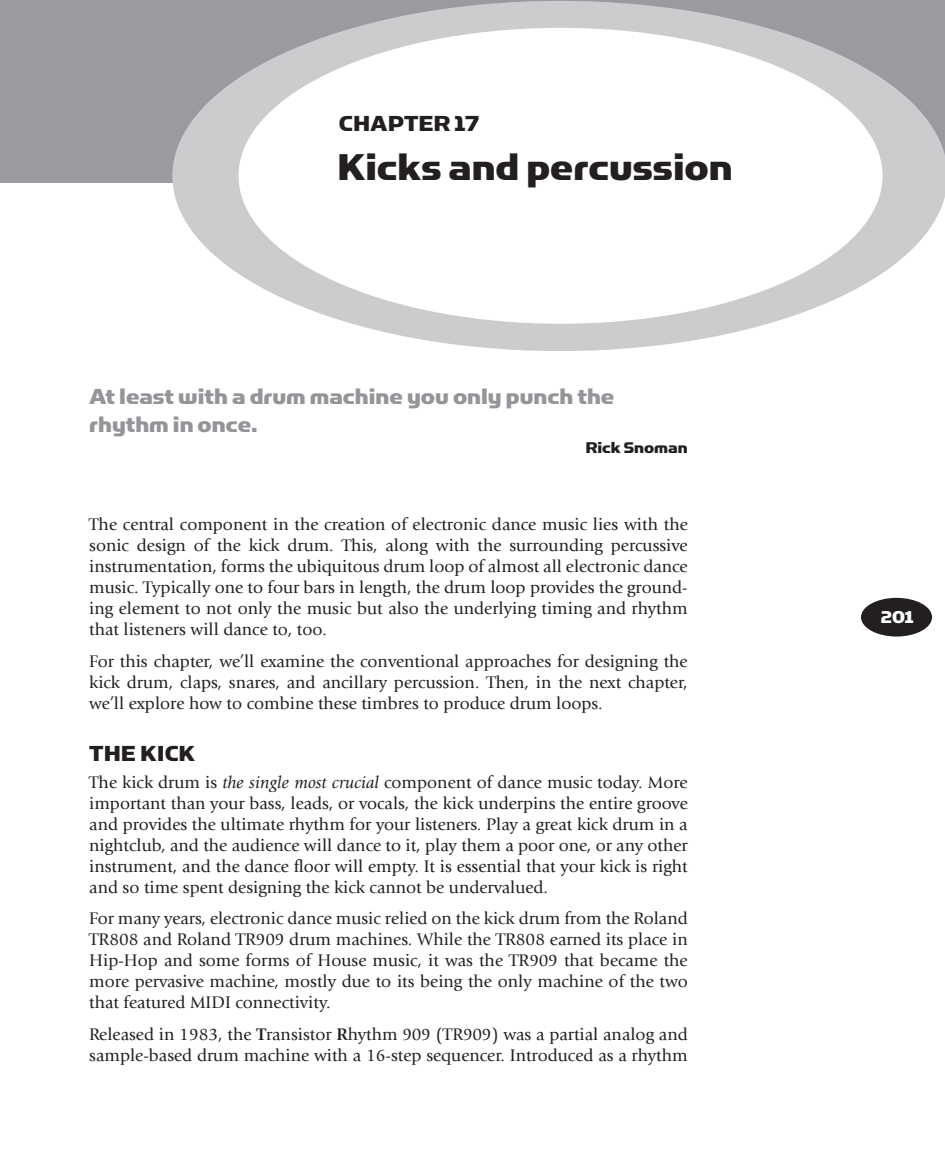
<style>
.page{position:relative;width:945px;height:1166px;background:#fff}
.page>*{position:absolute;margin:0;border:0;box-sizing:border-box;transform-origin:0 0}
.t1{font:42px "Simian Display Chimpanzee";color:#231f20}
.t2{font:24.5px/28px "Simian Display Chimpanzee";color:#939598}
.t3{font:24.5px "Simian Display Chimpanzee";color:#231f20}
.t4{font:24.5px "Simian Text Chimpanzee";color:#231f20}
.t5{font:19.25px "Simian Text Chimpanzee";color:#fff}
.t6{font:17.5px/21px "Giovanni";color:#231f20;text-align:justify}
.t7{font:17.5px "Simian Display Chimpanzee";color:#231f20}
.s1{font-style:italic}
.s2{font-weight:700}
</style>
<div class="page">
<div style="left:0;top:0;width:945px;height:182px;background:#999b9e"></div>
<svg style="left:172px;top:1px;width:773px;height:350px;fill:#cbccce"></svg>
<div style="left:239px;top:28px;width:644px;height:296px;background:#fff;border-radius:50%"></div>
<div style="left:861px;top:598px;width:71px;height:38px;background:#231f20;border-radius:50%"></div>
<h2 class="t3" style="left:339px;top:110px;width:142px">CHAPTER 17</h2>
<h1 class="t1" style="left:337px;top:144px;width:397px">Kicks and percussion</h1>
<h2 class="t2" style="left:89px;top:382px;width:527px">At least with a drum machine you only punch the rhythm in once.</h2>
<p class="t7" style="left:585px;top:438px;width:104px">Rick Snoman</p>
<p class="t6" style="left:89px;top:514px;width:600px">The central component in the creation of electronic dance music lies with the sonic design of the kick drum. This, along with the surrounding percussive instrumentation, forms the ubiquitous drum loop of almost all electronic dance music. Typically one to four bars in length, the drum loop provides the ground&shy;ing element to not only the music but also the underlying timing and rhythm that listeners will dance to, too.</p>
<p class="t6" style="left:89px;top:650px;width:600px">For this chapter, we’ll examine the conventional approaches for designing the kick drum, claps, snares, and ancillary percussion. Then, in the next chapter, we’ll explore how to combine these timbres to produce drum loops.</p>
<h2 class="t4" style="left:89px;top:739px;width:108px">THE KICK</h2>
<p class="t6" style="left:89px;top:771px;width:600px">The kick drum is <span class="s1">the single most crucial</span> component of dance music today. More important than your bass, leads, or vocals, the kick underpins the entire groove and provides the ultimate rhythm for your listeners. Play a great kick drum in a nightclub, and the audience will dance to it, play them a poor one, or any other instrument, and the dance floor will empty. It is essential that your kick is right and so time spent designing the kick cannot be undervalued.</p>
<p class="t6" style="left:89px;top:908px;width:600px">For many years, electronic dance music relied on the kick drum from the Roland TR808 and Roland TR909 drum machines. While the TR808 earned its place in Hip-Hop and some forms of House music, it was the TR909 that became the more pervasive machine, mostly due to its being the only machine of the two that featured MIDI connectivity.</p>
<p class="t6" style="left:89px;top:1023px;width:600px">Released in 1983, the <span class="s2">T</span>ransistor <span class="s2">R</span>hythm 909 (TR909) was a partial analog and sample-based drum machine with a 16-step sequencer. Introduced as a rhythm</p>
<p class="t5" style="left:881px;top:605px;width:35px">201</p>
</div>
